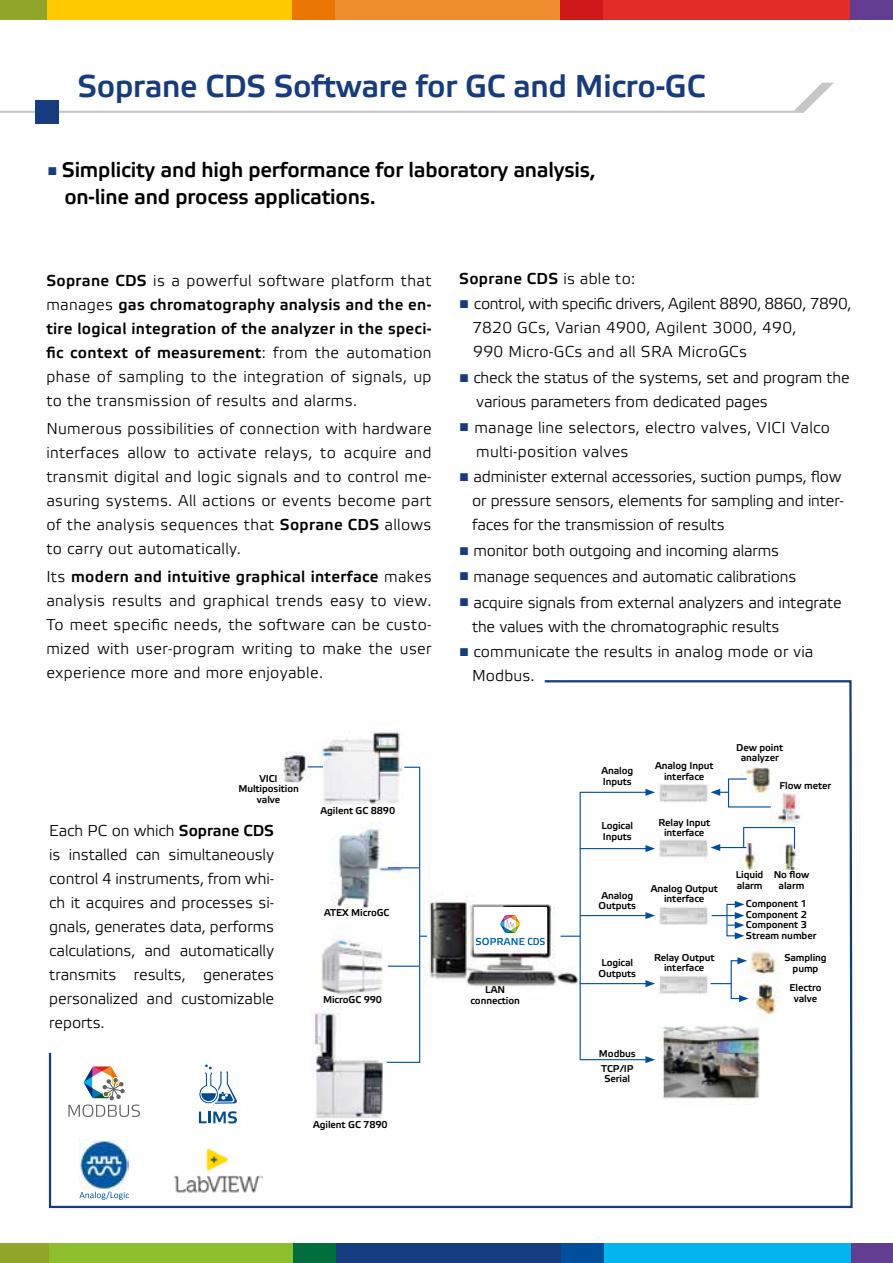
<style>
.page{position:relative;width:893px;height:1263px;background:#fff}
.page>*{position:absolute;margin:0;border:0;box-sizing:border-box;transform-origin:0 0}
.t1{font:31.5px "Elektra Medium Pro";letter-spacing:-.01em;color:#163c80}
.t2{font:21px/27px "Elektra Medium Pro";letter-spacing:-.01em;color:#000}
.t3{font:15.75px/24px "Elektra Light Pro";letter-spacing:-.005em;color:#000}
.t4{font:15.75px/24px "Elektra Light Pro";letter-spacing:.02em;color:#000}
.t5{font:15.75px/24px "Elektra Medium Pro";letter-spacing:.02em;color:#000;text-align:justify}
.t6{font:700 9.9px/10.5px "Elektra Light Pro";letter-spacing:-.01em;color:#000;text-align:center}
.s1{font-family:"Arial";font-size:16.95px;color:#163c80}
.s2{font-family:"Elektra Medium Pro"}
.s3{font-family:"Elektra Light Pro"}
</style>
<div class="page">
<div style="left:584px;top:0;width:267px;height:19px;background:#e32b27"></div>
<div style="left:31px;top:0;width:283px;height:19px;background:#ffca00"></div>
<div style="left:314px;top:0;width:267px;height:19px;background:#ef8c2e"></div>
<div style="left:0;top:0;width:47px;height:19px;background:#8fa428"></div>
<div style="left:292px;top:0;width:43px;height:19px;background:#eb7604"></div>
<div style="left:560px;top:0;width:43px;height:19px;background:#cd1719"></div>
<div style="left:850px;top:0;width:43px;height:19px;background:#623d91"></div>
<div style="left:850px;top:1244px;width:43px;height:19px;background:#623d91"></div>
<div style="left:47px;top:1244px;width:268px;height:19px;background:#8dbe2d"></div>
<div style="left:583px;top:1244px;width:267px;height:19px;background:#00b6ed"></div>
<div style="left:315px;top:1244px;width:268px;height:19px;background:#163c80"></div>
<div style="left:561px;top:1244px;width:43px;height:19px;background:#004f9f"></div>
<div style="left:293px;top:1244px;width:43px;height:19px;background:#006e3d"></div>
<div style="left:0;top:1244px;width:49px;height:19px;background:#8fa428"></div>
<svg style="left:48px;top:680px;width:805px;height:529px"></svg>
<svg style="left:0;top:83px;width:834px;height:30px"></svg>
<div style="left:36px;top:100px;width:23px;height:23px;background:#163c80"></div>
<img style="left:231px;top:721px;width:615px;height:426px">
<div style="left:474px;top:907px;width:73px;height:45px;background:#fff"></div>
<svg style="left:476px;top:915px;width:69px;height:30px"></svg>
<svg style="left:308px;top:766px;width:15px;height:1px"></svg>
<svg style="left:386px;top:766px;width:41px;height:297px"></svg>
<svg style="left:561px;top:936px;width:19px;height:1px"></svg>
<svg style="left:645px;top:789px;width:10px;height:7px"></svg>
<svg style="left:645px;top:1056px;width:10px;height:7px"></svg>
<hr style="left:580px;top:848px;width:68px;height:1px;background:#004f9f">
<svg style="left:645px;top:845px;width:10px;height:7px"></svg>
<hr style="left:580px;top:915px;width:68px;height:1px;background:#004f9f">
<svg style="left:645px;top:912px;width:10px;height:7px"></svg>
<hr style="left:580px;top:983px;width:68px;height:1px;background:#004f9f">
<svg style="left:645px;top:980px;width:10px;height:7px"></svg>
<svg style="left:710px;top:778px;width:62px;height:30px"></svg>
<svg style="left:712px;top:901px;width:32px;height:38px"></svg>
<svg style="left:710px;top:957px;width:39px;height:45px"></svg>
<svg style="left:710px;top:826px;width:86px;height:25px"></svg>
<div style="left:62px;top:1059px;width:85px;height:70px;background:#fff"></div>
<svg style="left:68px;top:1066px;width:72px;height:51px"></svg>
<img style="left:80px;top:1140px;width:49px;height:49px">
<svg style="left:79px;top:1191px;width:50px;height:9px"></svg>
<img style="left:173px;top:1146px;width:90px;height:47px">
<div style="left:192px;top:1060px;width:52px;height:68px;background:#fff"></div>
<svg style="left:199px;top:1064px;width:38px;height:40px"></svg>
<svg style="left:199px;top:1111px;width:38px;height:12px"></svg>
<h1 class="t1" style="left:78px;top:69px;width:629px">Soprane CDS Software for GC and Micro-GC</h1>
<h2 class="t2" style="left:64px;top:157px;width:533px;text-indent:-17px"><span class="s1">■</span> Simplicity and high performance for laboratory analysis, on-line and process applications.</h2>
<p class="t4" style="left:46px;top:269px;width:387px"><span class="s2">Soprane CDS</span> is a powerful software platform that</p>
<p class="t5" style="left:46px;top:293px;width:387px"><span class="s3">manages</span> gas chromatography analysis and the en&shy;tire logical integration of the analyzer in the speci&shy;fic context of measurement<span class="s3">: from the automation</span></p>
<p class="t4" style="left:46px;top:365px;width:387px">phase of sampling to the integration of signals, up to the transmission of results and alarms.</p>
<p class="t3" style="left:46px;top:417px;width:387px;text-align:justify">Numerous possibilities of connection with hardware interfaces allow to activate relays, to acquire and transmit digital and logic signals and to control me&shy;asuring systems. All actions or events become part of the analysis sequences that <span class="s2">Soprane CDS</span> allows to carry out automatically.</p>
<p class="t5" style="left:46px;top:565px;width:387px"><span class="s3">Its</span> modern and intuitive graphical interface <span class="s3">makes</span></p>
<p class="t3" style="left:46px;top:589px;width:387px;text-align:justify">analysis results and graphical trends easy to view.<br>To meet specific needs, the software can be custo&shy;mized with user-program writing to make the user experience more and more enjoyable.</p>
<p class="t6" style="left:238px;top:773px;width:62px">VICI<br>Multiposition valve</p>
<p class="t6" style="left:321px;top:806px;width:76px">Agilent GC 8890</p>
<p class="t5" style="left:459px;top:267px;width:177px">Soprane CDS <span class="s3">is able to:</span></p>
<p class="t4" style="left:472px;top:292px;width:381px;text-indent:-13px"><span class="s1">■</span> control, with specific drivers, Agilent 8890, 8860, 7890,<br>7820 GCs, Varian 4900, Agilent 3000, 490,<br>990 Micro-GCs and all SRA MicroGCs</p>
<p class="t3" style="left:476px;top:366px;width:375px;text-indent:-17px"><span class="s1">■</span> check the status of the systems, set and program the various parameters from dedicated pages</p>
<p class="t4" style="left:476px;top:416px;width:355px;text-indent:-17px"><span class="s1">■</span> manage line selectors, electro valves, VICI Valco multi-position valves</p>
<p class="t3" style="left:472px;top:466px;width:373px;text-indent:-13px"><span class="s1">■</span> administer external accessories, suction pumps, flow or pressure sensors, elements for sampling and inter&shy;faces for the transmission of results</p>
<p class="t3" style="left:459px;top:539px;width:321px"><span class="s1">■</span> monitor both outgoing and incoming alarms</p>
<p class="t3" style="left:459px;top:565px;width:339px"><span class="s1">■</span> manage sequences and automatic calibrations</p>
<p class="t3" style="left:472px;top:591px;width:371px;text-indent:-13px"><span class="s1">■</span> acquire signals from external analyzers and integrate the values with the chromatographic results</p>
<p class="t3" style="left:472px;top:640px;width:343px;text-indent:-13px"><span class="s1">■</span> communicate the results in analog mode or via<br>Modbus.</p>
<p class="t6" style="left:601px;top:766px;width:33px;text-align:left">Analog<br>Inputs</p>
<p class="t6" style="left:655px;top:761px;width:60px">Analog Input interface</p>
<p class="t6" style="left:736px;top:743px;width:48px">Dew point analyzer</p>
<p class="t6" style="left:780px;top:781px;width:53px">Flow meter</p>
<p class="t3" style="left:49px;top:819px;width:226px;text-align:justify">Each PC on which <span class="s2">Soprane CDS </span>is installed can simultaneously control 4 instruments, from whi&shy;ch it acquires and processes si&shy;gnals, generates data, performs calculations, and automatically transmits results, generates personalized and customizable reports.</p>
<p class="t6" style="left:324px;top:908px;width:67px">ATEX MicroGC</p>
<p class="t6" style="left:323px;top:994px;width:60px">MicroGC 990</p>
<p class="t6" style="left:470px;top:985px;width:51px">LAN connection</p>
<p class="t6" style="left:313px;top:1119px;width:76px">Agilent GC 7890</p>
<p class="t6" style="left:601px;top:821px;width:33px;text-align:left">Logical<br>Inputs</p>
<p class="t6" style="left:658px;top:817px;width:53px">Relay Input interface</p>
<p class="t6" style="left:599px;top:890px;width:39px;text-align:left">Analog<br>Outputs</p>
<p class="t6" style="left:651px;top:883px;width:69px">Analog Output interface</p>
<p class="t6" style="left:599px;top:958px;width:39px;text-align:left">Logical<br>Outputs</p>
<p class="t6" style="left:654px;top:953px;width:62px">Relay Output interface</p>
<p class="t6" style="left:736px;top:870px;width:29px;text-align:left">Liquid alarm</p>
<p class="t6" style="left:774px;top:870px;width:37px">No flow alarm</p>
<p class="t6" style="left:746px;top:899px;width:72px;text-align:left">Component 1<br>Component 2<br>Component 3<br>Stream number</p>
<p class="t6" style="left:784px;top:953px;width:44px">Sampling pump</p>
<p class="t6" style="left:789px;top:983px;width:33px">Electro valve</p>
<p class="t6" style="left:599px;top:1047px;width:38px;line-height:14.7px;text-align:left">Modbus<br>TCP/IP</p>
<p class="t6" style="left:604px;top:1074px;width:27px">Serial</p>
</div>
